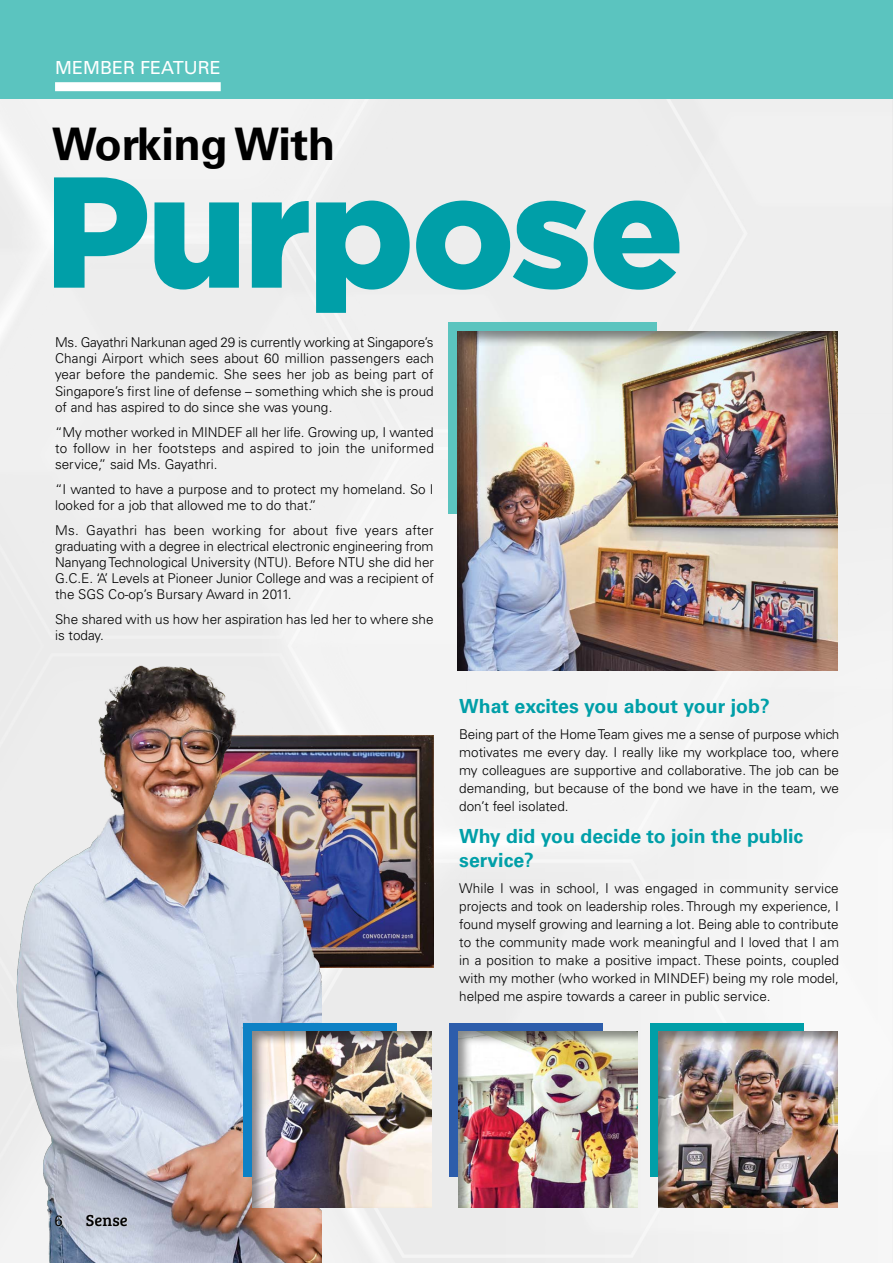
<style>
.page{position:relative;width:893px;height:1263px;background:#fff}
.page>*{position:absolute;margin:0;border:0;box-sizing:border-box;transform-origin:0 0}
.t1{font:900 157.5px "Gotham";letter-spacing:-.02em;color:#009fa8}
.t2{font:700 45px "Univers LT Std";letter-spacing:-.01em;color:#000}
.t3{font:700 19.5px/23.4px "Univers LT Std";color:#009fa8}
.t4{font:18px "Univers LT Std";color:#fff}
.t5{font:16.5px "Bree Serif";color:#000}
.t6{font:15px "Univers LT Std";color:#000}
.t7{font:300 13.5px/16.2px "Univers LT Std";color:#000;text-align:justify}
</style>
<div class="page">
<div style="left:0;top:98px;width:893px;height:1165px;background:#f0f0f0"></div>
<img style="left:322px;top:735px;width:112px;height:232px">
<div style="left:0;top:0;width:893px;height:98px;background:#5bc4bf"></div>
<div style="left:448px;top:322px;width:208px;height:191px;background:#5bc4bf"></div>
<div style="left:450px;top:1023px;width:153px;height:154px;background:#2d5dab"></div>
<div style="left:650px;top:1023px;width:153px;height:154px;background:#009fa8"></div>
<div style="left:456px;top:330px;width:384px;height:342px;background:#000;opacity:.45"></div>
<div style="left:457px;top:1031px;width:183px;height:179px;background:#000;opacity:.45"></div>
<div style="left:657px;top:1031px;width:183px;height:179px;background:#000;opacity:.45"></div>
<img style="left:0;top:649px;width:322px;height:614px">
<div style="left:244px;top:1023px;width:153px;height:154px;background:#0e81c5"></div>
<div style="left:251px;top:1031px;width:183px;height:179px;background:#000;opacity:.45"></div>
<div style="left:55px;top:82px;width:166px;height:9px;background:#fff"></div>
<h3 class="t4" style="left:55px;top:57px;width:167px">MEMBER FEATURE</h3>
<h2 class="t2" style="left:52px;top:118px;width:285px">Working With</h2>
<h1 class="t1" style="left:44px;top:123px;width:642px">Purpose</h1>
<p class="t7" style="left:55px;top:334px;width:380px">Ms. Gayathri Narkunan aged 29 is currently working at Singapore’s Changi Airport which sees about 60 million passengers each year before the pandemic. She sees her job as being part of Singapore’s first line of defense – something which she is proud of and has aspired to do since she was young.</p>
<p class="t7" style="left:55px;top:424px;width:380px">“My mother worked in MINDEF all her life. Growing up, I wanted to follow in her footsteps and aspired to join the uniformed service,” said Ms. Gayathri.</p>
<p class="t7" style="left:55px;top:481px;width:380px">“I wanted to have a purpose and to protect my homeland. So I looked for a job that allowed me to do that.”</p>
<p class="t7" style="left:55px;top:522px;width:380px">Ms. Gayathri has been working for about five years after graduating with a degree in electrical electronic engineering from Nanyang Technological University (NTU). Before NTU she did her G.C.E. ‘A’ Levels at Pioneer Junior College and was a recipient of the SGS Co-op’s Bursary Award in 2011.</p>
<p class="t7" style="left:55px;top:611px;width:380px">She shared with us how her aspiration has led her to where she is today.</p>
<p class="t6" style="left:54px;top:1211px;width:10px">6</p>
<p class="t5" style="left:86px;top:1208px;width:43px">Sense</p>
<h3 class="t3" style="left:459px;top:694px;width:312px">What excites you about your job?</h3>
<p class="t7" style="left:459px;top:726px;width:381px;line-height:18px">Being part of the Home Team gives me a sense of purpose which motivates me every day. I really like my workplace too, where my colleagues are supportive and collaborative. The job can be demanding, but because of the bond we have in the team, we don’t feel isolated.</p>
<h3 class="t3" style="left:459px;top:825px;width:346px">Why did you decide to join the public service?</h3>
<p class="t7" style="left:459px;top:879px;width:381px;line-height:18px">While I was in school, I was engaged in community service projects and took on leadership roles. Through my experience, I found myself growing and learning a lot. Being able to contribute to the community made work meaningful and I loved that I am in a position to make a positive impact. These points, coupled with my mother (who worked in MINDEF) being my role model, helped me aspire towards a career in public service.</p>
</div>
